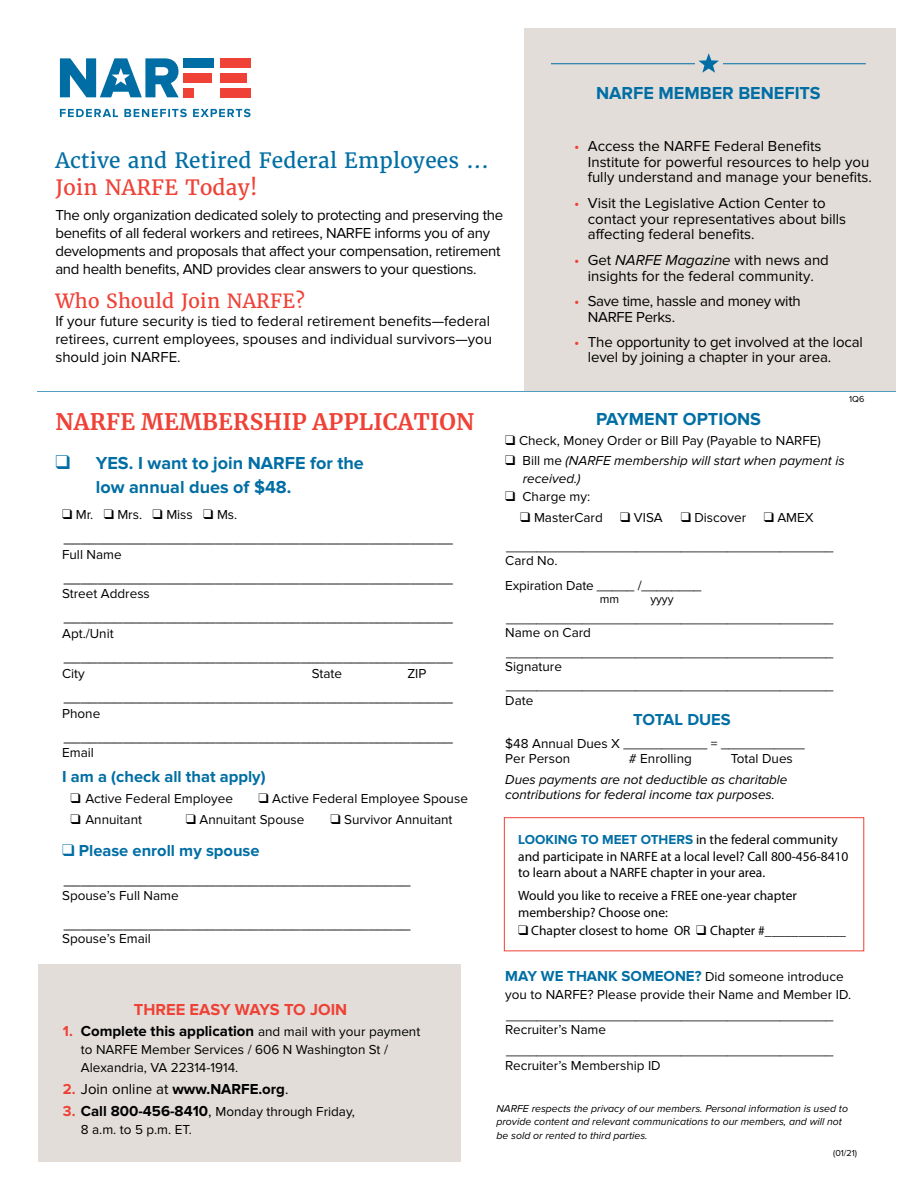
<style>
.page{position:relative;width:918px;height:1188px;background:#fff}
.page>*{position:absolute;margin:0;border:0;box-sizing:border-box;transform-origin:0 0}
.t1{font:700 22.5px "Merriweather";letter-spacing:.01em;color:#ef4136}
.t2{font:21px "Merriweather";letter-spacing:.01em;color:#006ea4}
.t3{font:21px "Merriweather";letter-spacing:.01em;color:#ef4136}
.t4{font:19.5px "Merriweather";letter-spacing:.01em;color:#ef4136}
.t5{font:700 18px/23.9px "Proxima Nova";color:#006ea4}
.t6{font:700 16.5px "Proxima Nova";color:#006ea4}
.t7{font:700 16.5px "Proxima Nova";color:#ef4136}
.t8{font:15px/15.6px "Proxima Nova";color:#000}
.t9{font:15px/18px "Proxima Nova";letter-spacing:-.02em;color:#000}
.t10{font:700 15px "Proxima Nova";color:#000}
.t11{font:13.5px/14.4px "Proxima Nova";color:#000}
.t12{font:13.5px/16.5px "Myriad Pro";color:#000}
.t13{font:italic 13.5px/18px "Proxima Nova";letter-spacing:-.005em;color:#000}
.t14{font:12px "Proxima Nova";letter-spacing:-.01em;color:#000}
.t15{font:italic 10.5px/13.5px "Proxima Nova";color:#000}
.t16{font:9px "Proxima Nova";color:#000}
.s1{color:#ef4136}
.s2{font-style:italic}
.s3{font-style:normal}
.s4{font-family:"Proxima Nova";font-weight:700;color:#006ea4}
.s5{font-weight:700;font-size:15px;color:#006ea4}
.s6{font-weight:400;font-size:13.5px}
.s7{font-weight:700;color:#ef4136}
.s8{font-weight:700}
.s9{font-weight:700;font-size:15px;color:#ef4136}
.s10{font-weight:700;font-size:15px}
.s11{font-size:15px}
</style>
<div class="page">
<div style="left:524px;top:28px;width:371px;height:362px;background:#e2ddd9"></div>
<div style="left:38px;top:965px;width:422px;height:197px;background:#e2ddd9"></div>
<hr style="left:38px;top:391px;width:857px;height:1px;background:#006ea4">
<hr style="left:551px;top:63px;width:315px;height:1px;background:#006ea4">
<div style="left:184px;top:88px;width:10px;height:9px;background:#ef4136"></div>
<div style="left:184px;top:73px;width:28px;height:9px;background:#ef4136"></div>
<div style="left:220px;top:58px;width:30px;height:9px;background:#ef4136"></div>
<div style="left:220px;top:88px;width:30px;height:9px;background:#ef4136"></div>
<div style="left:220px;top:73px;width:26px;height:9px;background:#ef4136"></div>
<div style="left:184px;top:58px;width:30px;height:9px;background:#006ea4"></div>
<svg style="left:60px;top:58px;width:119px;height:39px"></svg>
<svg style="left:60px;top:109px;width:58px;height:8px"></svg>
<svg style="left:124px;top:109px;width:63px;height:8px"></svg>
<svg style="left:193px;top:109px;width:58px;height:8px"></svg>
<div style="left:695px;top:53px;width:27px;height:20px;background:#e2ddd9"></div>
<svg style="left:698px;top:53px;width:21px;height:20px"></svg>
<div style="left:504px;top:817px;width:360px;height:134px;border:1px solid #ef4136"></div>
<h2 class="t2" style="left:55px;top:147px;width:435px">Active and Retired Federal Employees ...</h2>
<h2 class="t3" style="left:55px;top:174px;width:204px">Join NARFE Today!</h2>
<p class="t9" style="left:55px;top:206px;width:449px">The only organization dedicated solely to protecting and preserving the benefits of all federal workers and retirees, NARFE informs you of any developments and proposals that affect your compensation, retirement and health benefits, AND provides clear answers to your questions.</p>
<h3 class="t4" style="left:55px;top:289px;width:251px">Who Should Join NARFE?</h3>
<p class="t8" style="left:55px;top:313px;width:438px;line-height:18px">If your future security is tied to federal retirement benefits—federal retirees, current employees, spouses and individual survivors—you should join NARFE.</p>
<h3 class="t5" style="left:596px;top:82px;width:226px">NARFE MEMBER BENEFITS</h3>
<p class="t8" style="left:588px;top:138px;width:286px;text-indent:-14px"><span class="s1">•</span> Access the NARFE Federal Benefits<br>Institute for powerful resources to help you fully understand and manage your benefits.</p>
<p class="t8" style="left:588px;top:195px;width:260px;text-indent:-14px"><span class="s1">•</span> Visit the Legislative Action Center to contact your representatives about bills affecting federal benefits.</p>
<p class="t8" style="left:574px;top:252px;width:256px;line-height:16px;text-align:center"><span class="s1">•</span> Get <span class="s2">NARFE Magazine</span> with news and insights for the federal community.</p>
<p class="t9" style="left:588px;top:293px;width:214px;line-height:16px;text-indent:-14px"><span class="s1">•</span> Save time, hassle and money with<br>NARFE Perks.</p>
<p class="t8" style="left:588px;top:335px;width:277px;line-height:14.7px;text-indent:-14px"><span class="s1">•</span> The opportunity to get involved at the local level by joining a chapter in your area.</p>
<p class="t16" style="left:849px;top:394px;width:17px">1Q6</p>
<h1 class="t1" style="left:56px;top:406px;width:420px">NARFE MEMBERSHIP APPLICATION</h1>
<h3 class="t5" style="left:96px;top:452px;width:270px;text-indent:-41px">❑ YES. I want to join NARFE for the low annual dues of $48.</h3>
<p class="t11" style="left:62px;top:508px;width:177px">❑ Mr. ❑ Mrs. ❑ Miss ❑ Ms.</p>
<p class="t8" style="left:64px;top:530px;width:391px">______________________________________________</p>
<p class="t11" style="left:62px;top:547px;width:61px">Full Name</p>
<p class="t8" style="left:64px;top:570px;width:391px">______________________________________________</p>
<p class="t11" style="left:62px;top:587px;width:89px">Street Address</p>
<p class="t8" style="left:64px;top:610px;width:391px">______________________________________________</p>
<p class="t11" style="left:62px;top:627px;width:53px">Apt./Unit</p>
<p class="t8" style="left:64px;top:650px;width:391px">______________________________________________</p>
<p class="t11" style="left:62px;top:667px;width:24px">City</p>
<p class="t11" style="left:312px;top:667px;width:32px">State</p>
<p class="t11" style="left:407px;top:667px;width:21px">ZIP</p>
<p class="t8" style="left:64px;top:689px;width:391px">______________________________________________</p>
<p class="t11" style="left:62px;top:706px;width:40px">Phone</p>
<p class="t8" style="left:64px;top:729px;width:391px">______________________________________________</p>
<p class="t11" style="left:62px;top:746px;width:33px">Email</p>
<p class="t6" style="left:62px;top:767px;width:205px">I am a (check all that apply)</p>
<p class="t11" style="left:70px;top:792px;width:164px">❑ Active Federal Employee</p>
<p class="t11" style="left:258px;top:792px;width:211px">❑ Active Federal Employee Spouse</p>
<p class="t11" style="left:70px;top:813px;width:73px">❑ Annuitant</p>
<p class="t11" style="left:186px;top:813px;width:120px">❑ Annuitant Spouse</p>
<p class="t11" style="left:330px;top:813px;width:124px">❑ Survivor Annuitant</p>
<p class="t6" style="left:62px;top:841px;width:199px">❑ Please enroll my spouse</p>
<p class="t8" style="left:64px;top:873px;width:348px">_________________________________________</p>
<p class="t11" style="left:62px;top:888px;width:118px">Spouse’s Full Name</p>
<p class="t8" style="left:64px;top:916px;width:348px">_________________________________________</p>
<p class="t11" style="left:62px;top:932px;width:90px">Spouse’s Email</p>
<h3 class="t5" style="left:596px;top:407px;width:166px">PAYMENT OPTIONS</h3>
<p class="t11" style="left:505px;top:433px;width:317px">❑ Check, Money Order or Bill Pay (Payable to NARFE)</p>
<p class="t13" style="left:523px;top:452px;width:323px;text-indent:-17px">❑ <span class="s3">Bill me</span> (NARFE membership will start when payment is received.)</p>
<p class="t11" style="left:505px;top:490px;width:86px">❑ Charge my:</p>
<p class="t11" style="left:520px;top:511px;width:84px">❑ MasterCard</p>
<p class="t11" style="left:620px;top:511px;width:44px">❑ VISA</p>
<p class="t11" style="left:681px;top:511px;width:67px">❑ Discover</p>
<p class="t11" style="left:506px;top:504px;width:329px;line-height:28.5px;text-indent:257px">❑ AMEX ___________________________________________</p>
<p class="t11" style="left:505px;top:548px;width:198px;line-height:25.5px">Card No.<br>Expiration Date _____ /________</p>
<p class="t14" style="left:600px;top:592px;width:21px">mm</p>
<p class="t14" style="left:650px;top:592px;width:25px">yyyy</p>
<p class="t11" style="left:505px;top:611px;width:330px">___________________________________________<br>Name on Card</p>
<p class="t11" style="left:505px;top:645px;width:330px">___________________________________________<br>Signature</p>
<p class="t11" style="left:505px;top:679px;width:330px">___________________________________________<br>Date</p>
<p class="t6" style="left:633px;top:710px;width:99px">TOTAL DUES</p>
<p class="t11" style="left:505px;top:736px;width:301px;line-height:15px">$48 Annual Dues X ___________ = ___________<br>Per Person</p>
<p class="t11" style="left:629px;top:751px;width:65px"># Enrolling</p>
<p class="t11" style="left:731px;top:751px;width:64px">Total Dues</p>
<p class="t13" style="left:505px;top:772px;width:284px;line-height:15px">Dues payments are not deductible as charitable contributions for federal income tax purposes.</p>
<p class="t12" style="left:518px;top:831px;width:332px"><span class="s4">LOOKING TO MEET OTHERS</span> in the federal community and participate in NARFE at a local level? Call 800-456-8410 to learn about a NARFE chapter in your area.</p>
<p class="t12" style="left:518px;top:887px;width:280px">Would you like to receive a FREE one-year chapter membership? Choose one:</p>
<p class="t12" style="left:518px;top:922px;width:329px">❑ Chapter closest to home OR ❑ Chapter #____________</p>
<p class="t11" style="left:505px;top:968px;width:347px;line-height:18px"><span class="s5">MAY WE THANK SOMEONE?</span> Did someone introduce you to NARFE? Please provide their Name and Member ID.</p>
<p class="t11" style="left:505px;top:1009px;width:330px">___________________________________________<br>Recruiter’s Name</p>
<p class="t11" style="left:505px;top:1044px;width:330px">___________________________________________<br>Recruiter’s Membership ID</p>
<p class="t7" style="left:134px;top:1000px;width:215px">THREE EASY WAYS TO JOIN</p>
<p class="t10" style="left:63px;top:1023px;width:359px"><span class="s1">1.</span> Complete this application <span class="s6">and mail with your payment</span></p>
<p class="t11" style="left:81px;top:1041px;width:309px;line-height:18px">to NARFE Member Services / 606 N Washington St /<br>Alexandria, VA 22314-1914.</p>
<p class="t8" style="left:63px;top:1081px;width:227px"><span class="s7">2.</span> Join online at <span class="s8">www.NARFE.org</span>.</p>
<p class="t11" style="left:81px;top:1102px;width:276px;line-height:18px;text-indent:-18px"><span class="s9">3.</span> <span class="s10">Call 800-456-8410</span><span class="s11">,</span> Monday through Friday,<br>8 a.m. to 5 p.m. ET.</p>
<p class="t15" style="left:496px;top:1102px;width:353px">NARFE respects the privacy of our members. Personal information is used to provide content and relevant communications to our members, and will not be sold or rented to third parties.</p>
<p class="t16" style="left:833px;top:1148px;width:26px">(01/21)</p>
</div>
